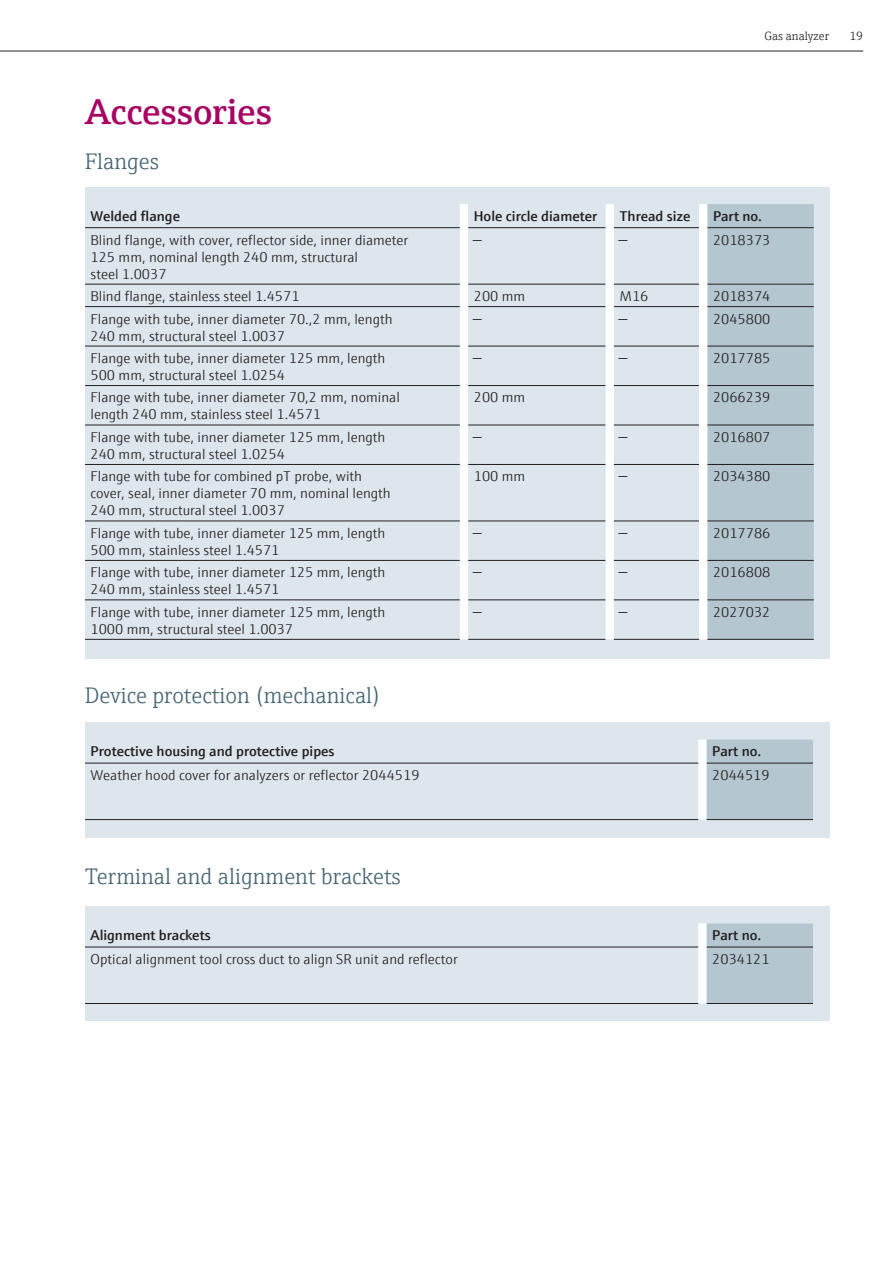
<style>
.page{position:relative;width:893px;height:1263px;background:#fff}
.page>*{position:absolute;margin:0;border:0;box-sizing:border-box;transform-origin:0 0}
.t1{font:600 36px "E+H Serif";color:#a80063}
.t2{font:300 22.5px "E+H Serif";color:#456573}
.t3{font:300 14.25px/17px "E+H Sans";color:#231f20}
.t4{font:600 14.25px "E+H Sans";color:#231f20}
.t5{font:300 12px "E+H Serif";color:#231f20}
</style>
<div class="page">
<hr style="left:0;top:51px;width:863px;height:1px;background:#231f20">
<div style="left:85px;top:187px;width:744px;height:471px;background:#dde6ec"></div>
<div style="left:460px;top:204px;width:247px;height:435px;background:#fff"></div>
<svg style="left:468px;top:204px;width:231px;height:435px"></svg>
<div style="left:707px;top:204px;width:107px;height:435px;background:#b4c6cf"></div>
<hr style="left:85px;top:385px;width:375px;height:1px;background:#231f20">
<hr style="left:85px;top:284px;width:375px;height:1px;background:#231f20">
<hr style="left:85px;top:425px;width:375px;height:1px;background:#231f20">
<hr style="left:85px;top:306px;width:375px;height:1px;background:#231f20">
<hr style="left:85px;top:464px;width:375px;height:1px;background:#231f20">
<hr style="left:85px;top:521px;width:375px;height:1px;background:#231f20">
<hr style="left:85px;top:560px;width:375px;height:1px;background:#231f20">
<hr style="left:707px;top:425px;width:107px;height:1px;background:#231f20">
<hr style="left:707px;top:464px;width:107px;height:1px;background:#231f20">
<hr style="left:468px;top:521px;width:137px;height:1px;background:#231f20">
<hr style="left:614px;top:521px;width:85px;height:1px;background:#231f20">
<hr style="left:707px;top:521px;width:107px;height:1px;background:#231f20">
<hr style="left:468px;top:560px;width:137px;height:1px;background:#231f20">
<hr style="left:614px;top:560px;width:85px;height:1px;background:#231f20">
<hr style="left:707px;top:560px;width:107px;height:1px;background:#231f20">
<hr style="left:85px;top:227px;width:375px;height:1px;background:#231f20">
<hr style="left:468px;top:227px;width:137px;height:1px;background:#231f20">
<hr style="left:614px;top:227px;width:85px;height:1px;background:#231f20">
<hr style="left:707px;top:227px;width:107px;height:1px;background:#231f20">
<hr style="left:468px;top:306px;width:137px;height:1px;background:#231f20">
<hr style="left:614px;top:306px;width:85px;height:1px;background:#231f20">
<hr style="left:468px;top:346px;width:137px;height:1px;background:#231f20">
<hr style="left:614px;top:346px;width:85px;height:1px;background:#231f20">
<hr style="left:468px;top:425px;width:137px;height:1px;background:#231f20">
<hr style="left:614px;top:425px;width:85px;height:1px;background:#231f20">
<hr style="left:85px;top:600px;width:375px;height:1px;background:#231f20">
<hr style="left:468px;top:600px;width:137px;height:1px;background:#231f20">
<hr style="left:614px;top:600px;width:85px;height:1px;background:#231f20">
<hr style="left:707px;top:600px;width:107px;height:1px;background:#231f20">
<hr style="left:85px;top:639px;width:375px;height:1px;background:#231f20">
<hr style="left:468px;top:639px;width:137px;height:1px;background:#231f20">
<hr style="left:614px;top:639px;width:85px;height:1px;background:#231f20">
<hr style="left:707px;top:639px;width:107px;height:1px;background:#231f20">
<hr style="left:85px;top:346px;width:375px;height:1px;background:#231f20">
<hr style="left:468px;top:284px;width:137px;height:1px;background:#231f20">
<hr style="left:614px;top:284px;width:85px;height:1px;background:#231f20">
<hr style="left:468px;top:385px;width:137px;height:1px;background:#231f20">
<hr style="left:614px;top:385px;width:85px;height:1px;background:#231f20">
<hr style="left:468px;top:464px;width:137px;height:1px;background:#231f20">
<hr style="left:614px;top:464px;width:85px;height:1px;background:#231f20">
<hr style="left:707px;top:284px;width:107px;height:1px;background:#231f20">
<hr style="left:707px;top:306px;width:107px;height:1px;background:#231f20">
<hr style="left:707px;top:346px;width:107px;height:1px;background:#231f20">
<hr style="left:707px;top:385px;width:107px;height:1px;background:#231f20">
<div style="left:85px;top:722px;width:744px;height:116px;background:#dde6ec"></div>
<svg style="left:698px;top:739px;width:115px;height:80px;background:#b9c9d1"></svg>
<hr style="left:85px;top:819px;width:613px;height:1px;background:#231f20">
<hr style="left:85px;top:763px;width:613px;height:1px;background:#231f20">
<hr style="left:707px;top:763px;width:106px;height:1px;background:#231f20">
<hr style="left:707px;top:819px;width:106px;height:1px;background:#231f20">
<div style="left:85px;top:906px;width:744px;height:115px;background:#dde6ec"></div>
<svg style="left:698px;top:923px;width:115px;height:80px;background:#b9c9d1"></svg>
<hr style="left:85px;top:1003px;width:613px;height:1px;background:#231f20">
<hr style="left:85px;top:947px;width:613px;height:1px;background:#231f20">
<hr style="left:707px;top:947px;width:106px;height:1px;background:#231f20">
<hr style="left:707px;top:1003px;width:106px;height:1px;background:#231f20">
<p class="t5" style="left:764px;top:27px;width:66px">Gas analyzer</p>
<p class="t5" style="left:849px;top:27px;width:15px">19</p>
<h1 class="t1" style="left:85px;top:84px;width:188px">Accessories</h1>
<h2 class="t2" style="left:85px;top:145px;width:75px">Flanges</h2>
<p class="t4" style="left:91px;top:205px;width:91px">Welded flange</p>
<p class="t4" style="left:474px;top:205px;width:125px">Hole circle diameter</p>
<p class="t4" style="left:619px;top:205px;width:72px">Thread size</p>
<p class="t4" style="left:713px;top:205px;width:51px">Part no.</p>
<p class="t3" style="left:91px;top:230px;width:319px">Blind flange, with cover, reflector side, inner diameter<br>125 mm, nominal length 240 mm, structural<br>steel 1.0037</p>
<p class="t3" style="left:474px;top:230px;width:9px">—</p>
<p class="t3" style="left:619px;top:230px;width:9px">—</p>
<p class="t3" style="left:713px;top:230px;width:59px">2018373</p>
<p class="t3" style="left:91px;top:287px;width:211px">Blind flange, stainless steel 1.4571</p>
<p class="t3" style="left:474px;top:287px;width:53px">200 mm</p>
<p class="t3" style="left:619px;top:287px;width:30px">M16</p>
<p class="t3" style="left:713px;top:287px;width:59px">2018374</p>
<p class="t3" style="left:91px;top:309px;width:304px">Flange with tube, inner diameter 70.,2 mm, length<br>240 mm, structural steel 1.0037</p>
<p class="t3" style="left:474px;top:309px;width:9px">—</p>
<p class="t3" style="left:619px;top:309px;width:9px">—</p>
<p class="t3" style="left:713px;top:309px;width:59px">2045800</p>
<p class="t3" style="left:91px;top:349px;width:296px">Flange with tube, inner diameter 125 mm, length<br>500 mm, structural steel 1.0254</p>
<p class="t3" style="left:474px;top:349px;width:9px">—</p>
<p class="t3" style="left:619px;top:349px;width:9px">—</p>
<p class="t3" style="left:713px;top:349px;width:59px">2017785</p>
<p class="t3" style="left:91px;top:388px;width:311px">Flange with tube, inner diameter 70,2 mm, nominal length 240 mm, stainless steel 1.4571</p>
<p class="t3" style="left:474px;top:388px;width:53px">200 mm</p>
<p class="t3" style="left:713px;top:388px;width:59px">2066239</p>
<p class="t3" style="left:91px;top:428px;width:296px">Flange with tube, inner diameter 125 mm, length<br>240 mm, structural steel 1.0254</p>
<p class="t3" style="left:474px;top:428px;width:9px">—</p>
<p class="t3" style="left:619px;top:428px;width:9px">—</p>
<p class="t3" style="left:713px;top:428px;width:59px">2016807</p>
<p class="t3" style="left:91px;top:467px;width:302px">Flange with tube for combined pT probe, with cover, seal, inner diameter 70 mm, nominal length<br>240 mm, structural steel 1.0037</p>
<p class="t3" style="left:474px;top:467px;width:53px">100 mm</p>
<p class="t3" style="left:619px;top:467px;width:9px">—</p>
<p class="t3" style="left:713px;top:467px;width:59px">2034380</p>
<p class="t3" style="left:91px;top:523px;width:296px">Flange with tube, inner diameter 125 mm, length<br>500 mm, stainless steel 1.4571</p>
<p class="t3" style="left:474px;top:523px;width:9px">—</p>
<p class="t3" style="left:619px;top:523px;width:9px">—</p>
<p class="t3" style="left:713px;top:523px;width:59px">2017786</p>
<p class="t3" style="left:91px;top:563px;width:296px">Flange with tube, inner diameter 125 mm, length<br>240 mm, stainless steel 1.4571</p>
<p class="t3" style="left:474px;top:563px;width:9px">—</p>
<p class="t3" style="left:619px;top:563px;width:9px">—</p>
<p class="t3" style="left:713px;top:563px;width:59px">2016808</p>
<p class="t3" style="left:91px;top:602px;width:296px">Flange with tube, inner diameter 125 mm, length<br>1000 mm, structural steel 1.0037</p>
<p class="t3" style="left:474px;top:602px;width:9px">—</p>
<p class="t3" style="left:619px;top:602px;width:9px">—</p>
<p class="t3" style="left:713px;top:602px;width:59px">2027032</p>
<h2 class="t2" style="left:85px;top:679px;width:297px">Device protection (mechanical)</h2>
<p class="t4" style="left:91px;top:741px;width:246px">Protective housing and protective pipes</p>
<p class="t4" style="left:712px;top:741px;width:51px">Part no.</p>
<p class="t3" style="left:91px;top:766px;width:330px">Weather hood cover for analyzers or reflector 2044519</p>
<p class="t3" style="left:712px;top:766px;width:59px">2044519</p>
<h2 class="t2" style="left:85px;top:860px;width:317px">Terminal and alignment brackets</h2>
<p class="t4" style="left:91px;top:924px;width:122px">Alignment brackets</p>
<p class="t4" style="left:712px;top:924px;width:51px">Part no.</p>
<p class="t3" style="left:91px;top:949px;width:369px">Optical alignment tool cross duct to align SR unit and reflector</p>
<p class="t3" style="left:712px;top:949px;width:59px">2034121</p>
</div>
